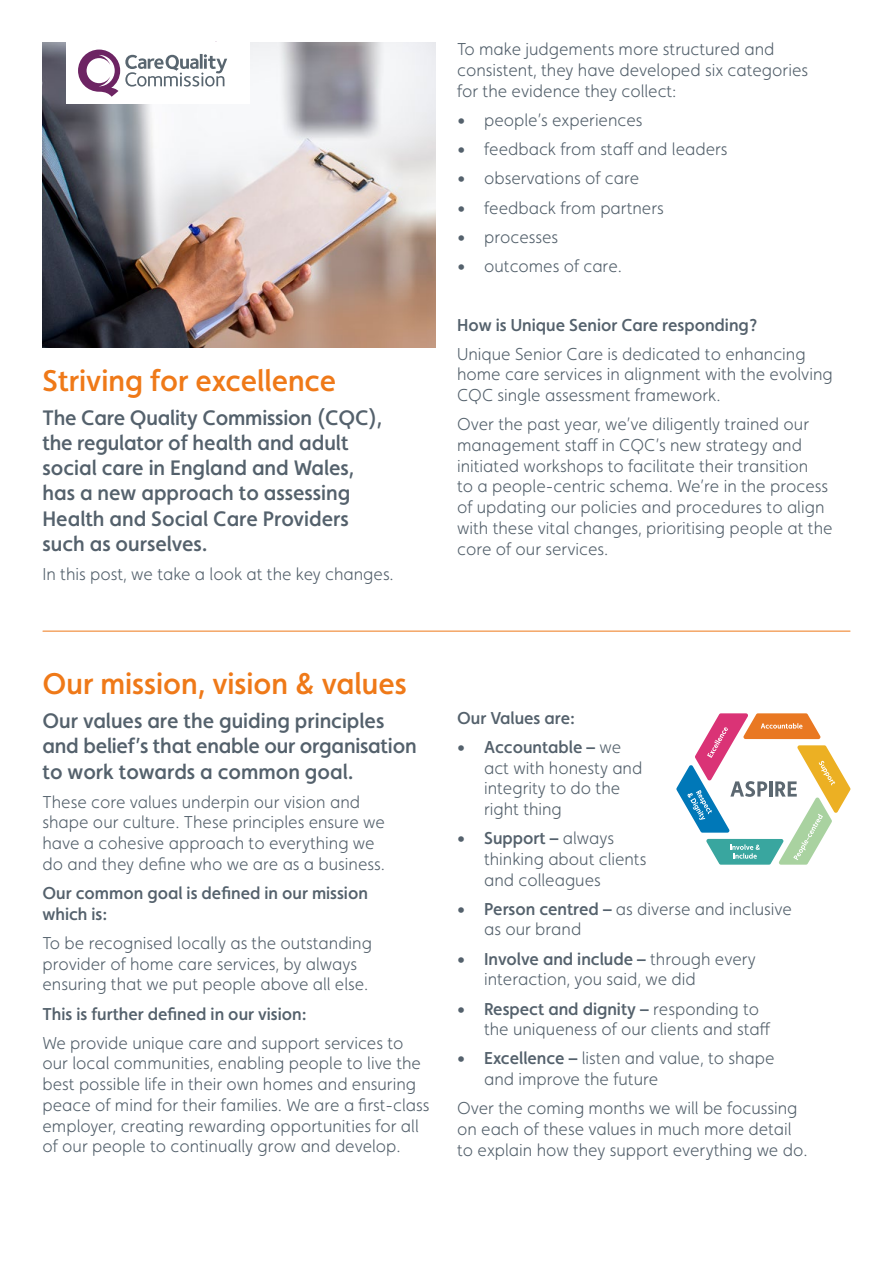
<style>
.page{position:relative;width:893px;height:1263px;background:#fff}
.page>*{position:absolute;margin:0;border:0;box-sizing:border-box;transform-origin:0 0}
.t1{font:500 30px "Faricy New";color:#ef7918}
.t2{font:500 21px/25.2px "Faricy New";color:#54616c}
.t3{font:300 17.25px/20.7px "Faricy New";color:#54616c}
.t4{font:500 17.25px/20.7px "Faricy New";color:#54616c}
.s1{font-weight:500}
</style>
<div class="page">
<hr style="left:43px;top:631px;width:807px;height:1px;background:#ef7918">
<img style="left:43px;top:43px;width:393px;height:304px">
<div style="left:67px;top:41px;width:183px;height:63px;background:#fff"></div>
<svg style="left:78px;top:50px;width:149px;height:47px"></svg>
<svg style="left:676px;top:713px;width:174px;height:152px"></svg>
<h1 class="t1" style="left:43px;top:363px;width:295px">Striving for excellence</h1>
<p class="t2" style="left:43px;top:405px;width:341px">The Care Quality Commission (CQC), the regulator of health and adult social care in England and Wales, has a new approach to assessing<br>Health and Social Care Providers such as ourselves.</p>
<p class="t3" style="left:43px;top:564px;width:353px">In this post, we take a look at the key changes.</p>
<p class="t3" style="left:457px;top:39px;width:352px">To make judgements more structured and consistent, they have developed six categories for the evidence they collect:</p>
<p class="t3" style="left:457px;top:110px;width:187px">• people’s experiences</p>
<p class="t3" style="left:457px;top:139px;width:272px">• feedback from staff and leaders</p>
<p class="t3" style="left:457px;top:168px;width:184px">• observations of care</p>
<p class="t3" style="left:457px;top:197px;width:208px">• feedback from partners</p>
<p class="t3" style="left:457px;top:227px;width:103px">• processes</p>
<p class="t3" style="left:457px;top:256px;width:166px">• outcomes of care.</p>
<p class="t4" style="left:457px;top:314px;width:302px">How is Unique Senior Care responding?</p>
<p class="t3" style="left:457px;top:343px;width:377px">Unique Senior Care is dedicated to enhancing home care services in alignment with the evolving<br>CQC single assessment framework.</p>
<p class="t3" style="left:457px;top:414px;width:377px">Over the past year, we’ve diligently trained our management staff in CQC’s new strategy and initiated workshops to facilitate their transition<br>to a people-centric schema. We’re in the process of updating our policies and procedures to align with these vital changes, prioritising people at the core of our services.</p>
<h1 class="t1" style="left:43px;top:666px;width:366px">Our mission, vision &amp; values</h1>
<p class="t2" style="left:43px;top:708px;width:376px">Our values are the guiding principles and belief’s that enable our organisation to work towards a common goal.</p>
<p class="t3" style="left:43px;top:791px;width:344px">These core values underpin our vision and shape our culture. These principles ensure we have a cohesive approach to everything we do and they define who we are as a business.</p>
<p class="t4" style="left:43px;top:882px;width:327px">Our common goal is defined in our mission which is:</p>
<p class="t3" style="left:43px;top:933px;width:331px">To be recognised locally as the outstanding provider of home care services, by always ensuring that we put people above all else.</p>
<p class="t4" style="left:43px;top:1003px;width:266px">This is further defined in our vision:</p>
<p class="t3" style="left:43px;top:1032px;width:388px">We provide unique care and support services to our local communities, enabling people to live the best possible life in their own homes and ensuring peace of mind for their families. We are a first-class employer, creating rewarding opportunities for all of our people to continually grow and develop.</p>
<p class="t4" style="left:457px;top:707px;width:120px">Our Values are:</p>
<p class="t3" style="left:484px;top:736px;width:160px;text-indent:-27px"><span class="s1">• Accountable –</span> we act with honesty and integrity to do the right thing</p>
<p class="t3" style="left:484px;top:828px;width:164px;text-indent:-27px"><span class="s1">• Support –</span> always thinking about clients and colleagues</p>
<p class="t3" style="left:484px;top:898px;width:309px;text-indent:-27px"><span class="s1">• Person centred –</span> as diverse and inclusive as our brand</p>
<p class="t3" style="left:484px;top:948px;width:273px;text-indent:-27px"><span class="s1">• Involve and include –</span> through every interaction, you said, we did</p>
<p class="t3" style="left:484px;top:998px;width:288px;text-indent:-27px"><span class="s1">• Respect and dignity –</span> responding to the uniqueness of our clients and staff</p>
<p class="t3" style="left:484px;top:1048px;width:292px;text-indent:-27px"><span class="s1">• Excellence –</span> listen and value, to shape and improve the future</p>
<p class="t3" style="left:457px;top:1098px;width:352px">Over the coming months we will be focussing on each of these values in much more detail to explain how they support everything we do.</p>
</div>
